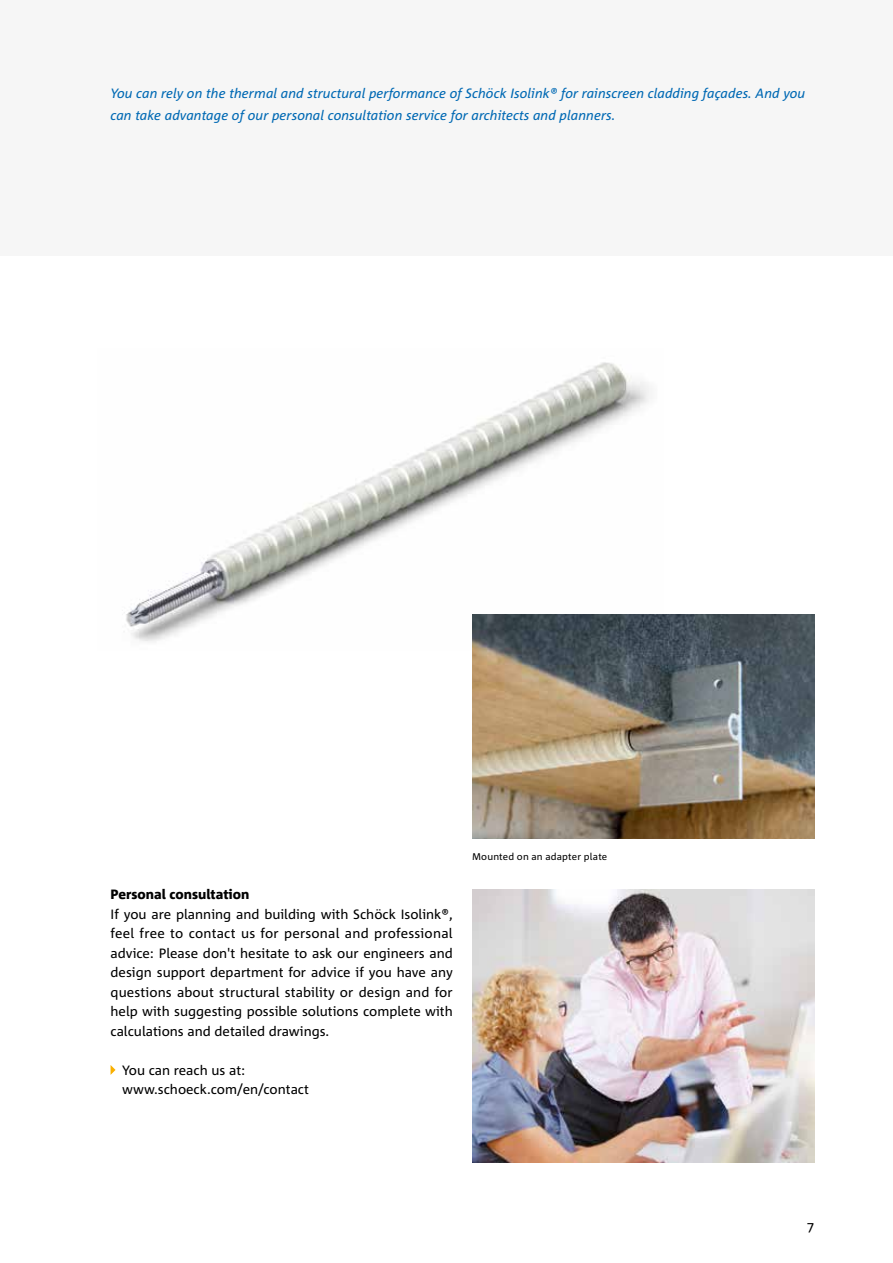
<style>
.page{position:relative;width:893px;height:1263px;background:#fff}
.page>*{position:absolute;margin:0;border:0;box-sizing:border-box;transform-origin:0 0}
.t1{font:13.5px/19.5px "Corpid E1 s";color:#000;text-align:justify}
.t2{font:italic 13.5px/22.5px "Corpid E1 s";color:#0069b4}
.t3{font:800 13.5px "Corpid E1 s";color:#000}
.t4{font:9.75px "Corpid E1 s";letter-spacing:.02em;color:#000}
</style>
<div class="page">
<div style="left:0;top:0;width:893px;height:255px;background:#f6f6f6"></div>
<img style="left:124px;top:362px;width:539px;height:280px">
<img style="left:472px;top:890px;width:342px;height:273px">
<img style="left:472px;top:615px;width:342px;height:224px">
<svg style="left:111px;top:1065px;width:5px;height:10px"></svg>
<p class="t2" style="left:111px;top:81px;width:696px">You can rely on the thermal and structural performance of Schöck Isolink® for rainscreen cladding façades. And you can take advantage of our personal consultation service for architects and planners.</p>
<p class="t3" style="left:111px;top:886px;width:140px">Personal consultation</p>
<p class="t1" style="left:111px;top:904px;width:344px">If you are planning and building with Schöck Isolink®, feel free to contact us for personal and professional advice: Please don't hesitate to ask our engineers and design support department for advice if you have any questions about structural stability or design and for help with suggesting possible solutions complete with calculations and detailed drawings.</p>
<p class="t1" style="left:122px;top:1060px;width:188px">You can reach us at: www.schoeck.com/en/contact</p>
<p class="t4" style="left:472px;top:851px;width:137px">Mounted on an adapter plate</p>
<p class="t1" style="left:807px;top:1216px;width:9px">7</p>
</div>
